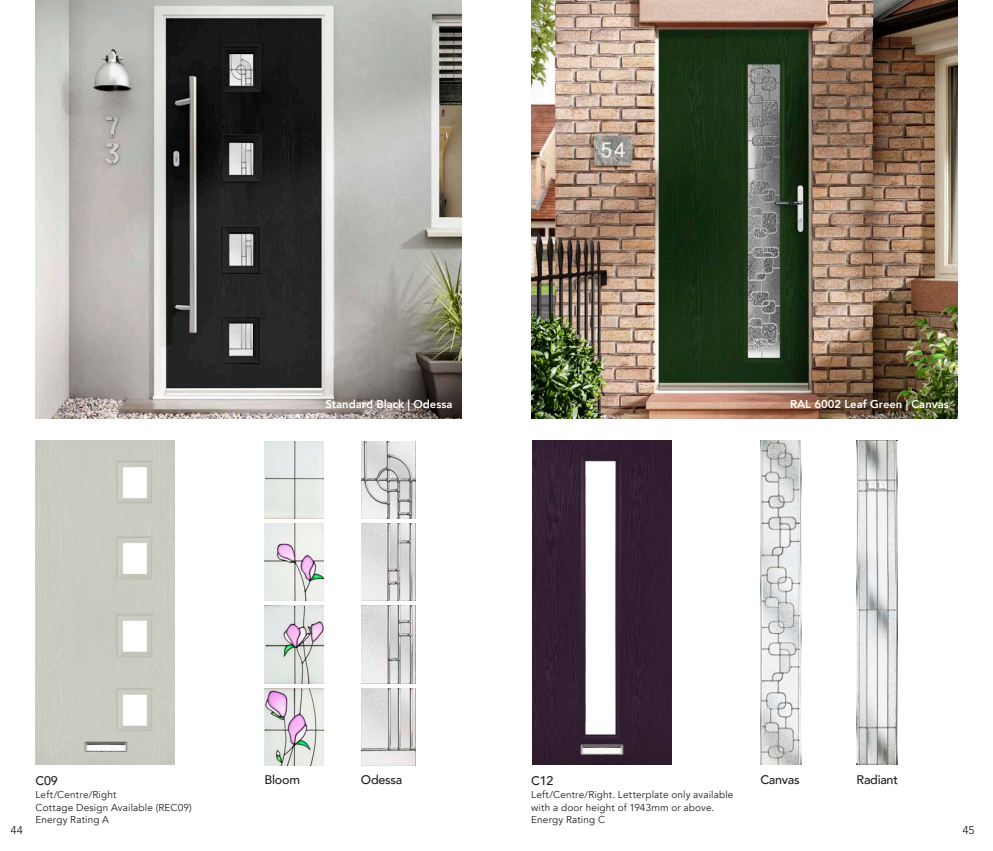
<style>
.page{position:relative;width:993px;height:851px;background:#fff}
.page>*{position:absolute;margin:0;border:0;box-sizing:border-box;transform-origin:0 0}
.door_description{font:500 12.5px "Avenir";letter-spacing:-.02em;color:#231f20}
.t1{font:800 11.25px "Avenir";color:#fff}
.t2{font:11.25px "Avenir";color:#231f20}
.glass_name{font:10px/12.5px "Avenir";letter-spacing:.015em;color:#231f20}
</style>
<div class="page">
<img style="left:35px;top:0;width:426px;height:418px">
<img style="left:531px;top:0;width:426px;height:418px">
<div style="left:264px;top:441px;width:59px;height:77px;background:#e4ebe7"></div>
<img style="left:264px;top:523px;width:59px;height:77px">
<img style="left:264px;top:605px;width:59px;height:78px">
<img style="left:264px;top:688px;width:59px;height:77px">
<img style="left:361px;top:441px;width:54px;height:77px">
<img style="left:361px;top:523px;width:54px;height:77px">
<img style="left:361px;top:606px;width:54px;height:77px">
<img style="left:361px;top:688px;width:54px;height:77px">
<img style="left:35px;top:440px;width:139px;height:324px">
<img style="left:79px;top:732px;width:53px;height:29px">
<img style="left:760px;top:440px;width:40px;height:324px">
<img style="left:532px;top:440px;width:139px;height:324px">
<img style="left:575px;top:735px;width:52px;height:29px">
<img style="left:856px;top:440px;width:40px;height:324px">
<p class="t1" style="left:325px;top:395px;width:128px">Standard Black | Odessa</p>
<p class="t1" style="left:789px;top:395px;width:160px">RAL 6002 Leaf Green | Canvas</p>
<p class="door_description" style="left:35px;top:769px;width:24px">C09</p>
<p class="door_description" style="left:264px;top:768px;width:37px">Bloom</p>
<p class="door_description" style="left:361px;top:768px;width:43px">Odessa</p>
<p class="glass_name" style="left:35px;top:788px;width:82px">Left/Centre/Right</p>
<p class="glass_name" style="left:35px;top:801px;width:158px">Cottage Design Available (REC09)</p>
<p class="glass_name" style="left:35px;top:813px;width:75px">Energy Rating A</p>
<p class="door_description" style="left:531px;top:769px;width:24px">C12</p>
<p class="door_description" style="left:760px;top:768px;width:41px">Canvas</p>
<p class="door_description" style="left:856px;top:768px;width:43px">Radiant</p>
<p class="glass_name" style="left:531px;top:788px;width:204px">Left/Centre/Right. Letterplate only available with a door height of 1943mm or above.</p>
<p class="glass_name" style="left:531px;top:813px;width:75px">Energy Rating C</p>
<p class="t2" style="left:11px;top:823px;width:14px">44</p>
<p class="t2" style="left:962px;top:823px;width:14px">45</p>
</div>
